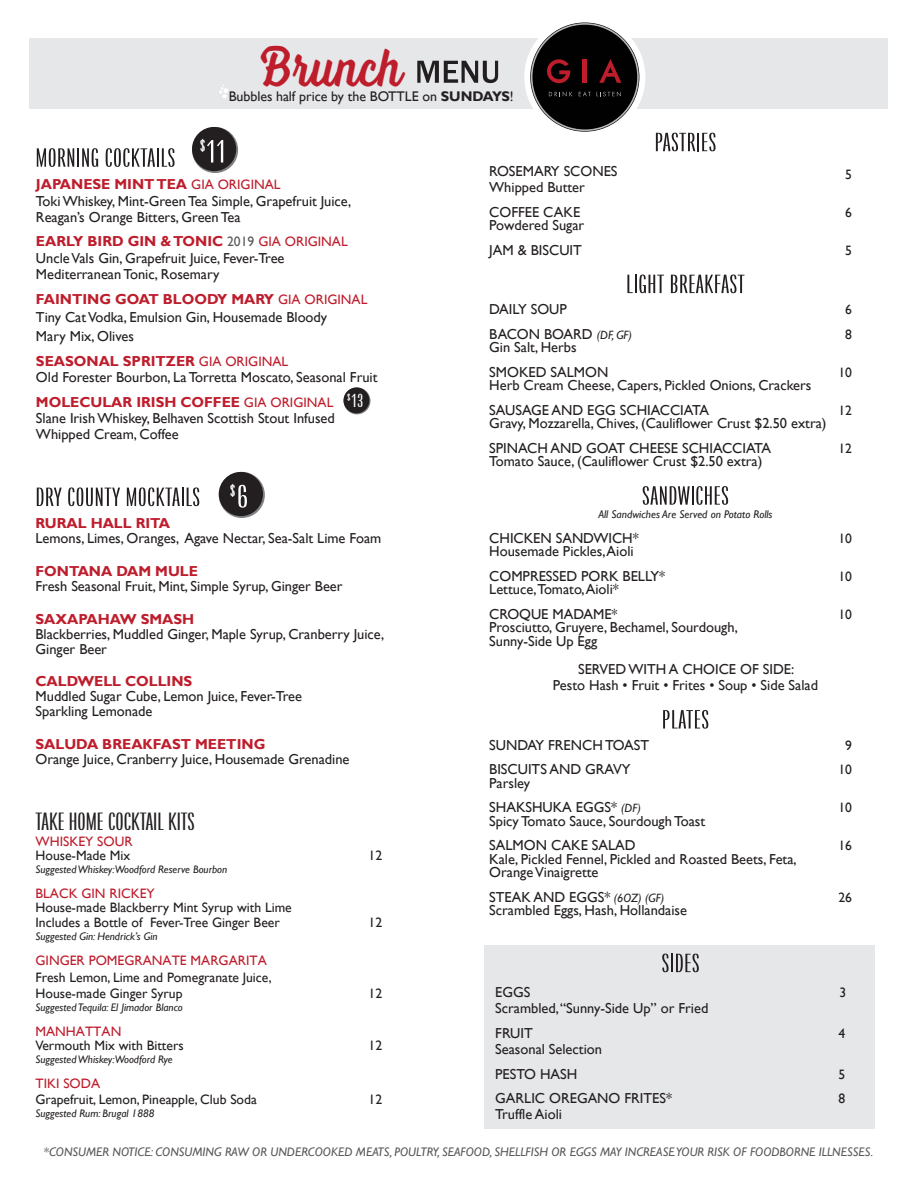
<style>
.page{position:relative;width:918px;height:1188px;background:#fff}
.page>*{position:absolute;margin:0;border:0;box-sizing:border-box;transform-origin:0 0}
.t1{font:57.45px "Voltage";letter-spacing:.01em;color:#be1d2c;scale:.84 1}
.t2{font:31.8px "Origin Super Condensed";color:#fff;scale:2.01 1}
.t3{font:25.95px "Origin Super Condensed";letter-spacing:.01em;color:#231f20;scale:2.01 1}
.t4{font:24.6px "Origin Super Condensed";color:#231f20;scale:2.01 1}
.t5{font:18.6px "Origin Super Condensed";color:#fff;scale:2.01 1}
.t6{font:14.4px/24.6px "Gill Sans";color:#231f20}
.t7{font:700 14.4px "Gill Sans";color:#be1d2c}
.t8{font:13.95px "Gill Sans";letter-spacing:-.005em;color:#231f20}
.t9{font:13.65px/15px "Gill Sans";color:#231f20}
.t10{font:13.65px "Gill Sans";color:#be1d2c}
.t11{font:italic 12.45px "Gill Sans";color:#57585a}
.t12{font:italic 11.25px "Gill Sans";color:#231f20}
.t13{font:italic 10.95px "Gill Sans";color:#231f20}
.s1{font-weight:700}
.s2{font-weight:700;color:#be1d2c}
.s3{font-size:13.65px;color:#be1d2c}
.s4{font-size:13.65px;color:#57585a}
.s5{font-size:31.8px;color:#fff}
.s6{font-style:italic;font-size:12px}
</style>
<div class="page">
<div style="left:484px;top:945px;width:391px;height:183px;background:#e6e7e9"></div>
<div style="left:30px;top:39px;width:858px;height:70px;background:#e6e7e9"></div>
<div style="left:524px;top:17px;width:121px;height:121px;border:6px solid #fff;border-radius:50%"></div>
<svg style="left:531px;top:23px;width:108px;height:108px"></svg>
<svg style="left:417px;top:61px;width:81px;height:22px"></svg>
<svg style="left:219px;top:472px;width:46px;height:46px"></svg>
<div style="left:219px;top:472px;width:44px;height:44px;background:#231f20;border-radius:50%"></div>
<svg style="left:192px;top:127px;width:46px;height:46px"></svg>
<div style="left:192px;top:127px;width:44px;height:44px;background:#231f20;border-radius:50%"></div>
<svg style="left:344px;top:387px;width:26px;height:27px"></svg>
<div style="left:344px;top:387px;width:25px;height:26px;background:#231f20;border-radius:50%"></div>
<svg style="left:219px;top:84px;width:9px;height:15px"></svg>
<h1 class="t1" style="left:261px;top:33px;width:170px">Brunch</h1>
<p class="t8" style="left:229px;top:88px;width:286px">Bubbles half price by the BOTTLE on <span class="s1">SUNDAYS</span>!</p>
<h3 class="t3" style="left:36px;top:144px;width:71px">MORNING COCKTAILS</h3>
<h2 class="t2" style="left:200px;top:135px;width:14px"><sup>$</sup>11</h2>
<p class="t6" style="left:36px;top:177px;width:317px;line-height:16.4px"><span class="s2">JAPANESE MINT TEA</span> <span class="s3">GIA ORIGINAL<br></span>Toki Whiskey, Mint-Green Tea Simple, Grapefruit Juice,<br>Reagan’s Orange Bitters, Green Tea</p>
<p class="t6" style="left:36px;top:234px;width:313px;line-height:16.4px"><span class="s2">EARLY BIRD GIN &amp; TONIC</span> <span class="s4">2019</span> <span class="s3">GIA ORIGINAL<br></span>Uncle Vals Gin, Grapefruit Juice, Fever-Tree<br>Mediterranean Tonic, Rosemary</p>
<p class="t6" style="left:36px;top:290px;width:333px;line-height:18.8px"><span class="s2">FAINTING GOAT BLOODY MARY</span> <span class="s3">GIA ORIGINAL<br></span>Tiny Cat Vodka, Emulsion Gin, Housemade Bloody<br>Mary Mix, Olives</p>
<p class="t6" style="left:36px;top:353px;width:343px;line-height:16.4px"><span class="s2">SEASONAL SPRITZER</span> <span class="s3">GIA ORIGINAL<br></span>Old Forester Bourbon, La Torretta Moscato, Seasonal Fruit</p>
<p class="t6" style="left:36px;top:394px;width:300px;line-height:16.4px;text-align:justify"><span class="s2">MOLECULAR IRISH COFFEE</span> <span class="s3">GIA ORIGINAL </span>Slane Irish Whiskey, Belhaven Scottish Stout Infused Whipped Cream, Coffee</p>
<p class="t5" style="left:347px;top:391px;width:10px"><sup>$</sup>13</p>
<h3 class="t3" style="left:36px;top:483px;width:107px">DRY COUNTY MOCKTAILS <sup>$</sup><span class="s5">6</span></h3>
<p class="t7" style="left:36px;top:515px;width:136px">RURAL HALL RITA</p>
<p class="t6" style="left:36px;top:527px;width:347px">Lemons, Limes, Oranges, Agave Nectar, Sea-Salt Lime Foam</p>
<p class="t7" style="left:36px;top:563px;width:164px">FONTANA DAM MULE</p>
<p class="t6" style="left:36px;top:574px;width:309px">Fresh Seasonal Fruit, Mint, Simple Syrup, Ginger Beer</p>
<p class="t7" style="left:36px;top:610px;width:160px">SAXAPAHAW SMASH</p>
<p class="t6" style="left:36px;top:627px;width:350px;line-height:15px">Blackberries, Muddled Ginger, Maple Syrup, Cranberry Juice,<br>Ginger Beer</p>
<p class="t7" style="left:36px;top:673px;width:158px">CALDWELL COLLINS</p>
<p class="t6" style="left:36px;top:689px;width:268px;line-height:15px">Muddled Sugar Cube, Lemon Juice, Fever-Tree<br>Sparkling Lemonade</p>
<p class="t7" style="left:36px;top:735px;width:231px">SALUDA BREAKFAST MEETING</p>
<p class="t6" style="left:36px;top:747px;width:316px">Orange Juice, Cranberry Juice, Housemade Grenadine</p>
<h3 class="t4" style="left:36px;top:808px;width:81px">TAKE HOME COCKTAIL KITS</h3>
<p class="t10" style="left:36px;top:834px;width:99px">WHISKEY SOUR</p>
<p class="t9" style="left:36px;top:848px;width:96px">House-Made Mix</p>
<p class="t9" style="left:369px;top:848px;width:15px">12</p>
<p class="t13" style="left:36px;top:863px;width:193px">Suggested Whiskey:Woodford Reserve Bourbon</p>
<p class="t10" style="left:36px;top:886px;width:121px">BLACK GIN RICKEY</p>
<p class="t9" style="left:36px;top:900px;width:258px">House-made Blackberry Mint Syrup with Lime<br>Includes a Bottle of Fever-Tree Ginger Beer</p>
<p class="t9" style="left:369px;top:915px;width:15px">12</p>
<p class="t13" style="left:36px;top:930px;width:124px">Suggested Gin: Hendrick’s Gin</p>
<p class="t10" style="left:36px;top:953px;width:233px">GINGER POMEGRANATE MARGARITA</p>
<p class="t9" style="left:36px;top:969px;width:238px;line-height:16.4px">Fresh Lemon, Lime and Pomegranate Juice,<br>House-made Ginger Syrup</p>
<p class="t9" style="left:369px;top:986px;width:15px">12</p>
<p class="t13" style="left:36px;top:1001px;width:149px">Suggested Tequila: El Jimador Blanco</p>
<p class="t10" style="left:36px;top:1024px;width:87px">MANHATTAN</p>
<p class="t9" style="left:36px;top:1038px;width:150px">Vermouth Mix with Bitters</p>
<p class="t9" style="left:369px;top:1038px;width:15px">12</p>
<p class="t13" style="left:36px;top:1053px;width:139px">Suggested Whiskey:Woodford Rye</p>
<p class="t10" style="left:36px;top:1076px;width:66px">TIKI SODA</p>
<p class="t9" style="left:36px;top:1092px;width:223px">Grapefruit, Lemon, Pineapple, Club Soda</p>
<p class="t9" style="left:369px;top:1092px;width:15px">12</p>
<p class="t13" style="left:36px;top:1107px;width:120px">Suggested Rum: Brugal 1888</p>
<h3 class="t3" style="left:655px;top:129px;width:32px">PASTRIES</h3>
<p class="t6" style="left:489px;top:159px;width:130px">ROSEMARY SCONES</p>
<p class="t9" style="left:845px;top:167px;width:8px">5</p>
<p class="t6" style="left:489px;top:175px;width:97px">Whipped Butter<br>COFFEE CAKE</p>
<p class="t9" style="left:845px;top:205px;width:8px">6</p>
<p class="t6" style="left:489px;top:213px;width:97px">Powdered Sugar<br>JAM &amp; BISCUIT</p>
<h3 class="t3" style="left:626px;top:270px;width:60px">LIGHT BREAKFAST</h3>
<p class="t9" style="left:845px;top:243px;width:8px">5</p>
<p class="t6" style="left:489px;top:297px;width:79px">DAILY SOUP</p>
<p class="t9" style="left:845px;top:302px;width:8px">6</p>
<p class="t6" style="left:489px;top:322px;width:144px">BACON BOARD <span class="s6">(DF, GF)</span></p>
<p class="t9" style="left:845px;top:327px;width:8px">8</p>
<p class="t6" style="left:489px;top:335px;width:121px">Gin Salt, Herbs<br>SMOKED SALMON</p>
<p class="t9" style="left:838px;top:365px;width:15px">10</p>
<p class="t6" style="left:489px;top:373px;width:324px">Herb Cream Cheese, Capers, Pickled Onions, Crackers<br>SAUSAGE AND EGG SCHIACCIATA</p>
<p class="t6" style="left:489px;top:412px;width:339px">Gravy, Mozzarella, Chives, (Cauliflower Crust $2.50 extra)<br>SPINACH AND GOAT CHEESE SCHIACCIATA</p>
<p class="t9" style="left:838px;top:403px;width:15px">12</p>
<p class="t9" style="left:838px;top:441px;width:15px">12</p>
<p class="t6" style="left:489px;top:450px;width:275px">Tomato Sauce, (Cauliflower Crust $2.50 extra)</p>
<h3 class="t3" style="left:642px;top:482px;width:45px">SANDWICHES</h3>
<p class="t12" style="left:598px;top:508px;width:176px">All Sandwiches Are Served on Potato Rolls</p>
<p class="t6" style="left:489px;top:526px;width:151px">CHICKEN SANDWICH*</p>
<p class="t9" style="left:838px;top:531px;width:15px">10</p>
<p class="t6" style="left:489px;top:539px;width:177px">Housemade Pickles, Aioli<br>COMPRESSED PORK BELLY*</p>
<p class="t9" style="left:838px;top:569px;width:15px">10</p>
<p class="t6" style="left:489px;top:577px;width:131px">Lettuce,Tomato, Aioli*<br>CROQUE MADAME*</p>
<p class="t9" style="left:838px;top:607px;width:15px">10</p>
<p class="t6" style="left:489px;top:621px;width:250px;line-height:13.5px">Prosciutto, Gruyere, Bechamel, Sourdough,<br>Sunny-Side Up Egg</p>
<p class="t6" style="left:553px;top:661px;width:267px;line-height:16.4px;text-align:center">SERVED WITH A CHOICE OF SIDE:<br>Pesto Hash • Fruit • Frites • Soup • Side Salad</p>
<h3 class="t3" style="left:662px;top:706px;width:25px">PLATES</h3>
<p class="t6" style="left:489px;top:733px;width:161px">SUNDAY FRENCH TOAST</p>
<p class="t9" style="left:845px;top:738px;width:8px">9</p>
<p class="t6" style="left:489px;top:757px;width:143px">BISCUITS AND GRAVY</p>
<p class="t9" style="left:838px;top:762px;width:15px">10</p>
<p class="t6" style="left:489px;top:771px;width:153px">Parsley<br>SHAKSHUKA EGGS* <span class="s6">(DF)</span></p>
<p class="t9" style="left:838px;top:800px;width:15px">10</p>
<p class="t6" style="left:489px;top:809px;width:217px">Spicy Tomato Sauce, Sourdough Toast<br>SALMON CAKE SALAD</p>
<p class="t9" style="left:838px;top:838px;width:15px">16</p>
<p class="t6" style="left:489px;top:852px;width:309px;line-height:13.5px">Kale, Pickled Fennel, Pickled and Roasted Beets, Feta,<br>Orange Vinaigrette</p>
<p class="t6" style="left:489px;top:885px;width:177px">STEAK AND EGGS* <span class="s6">(6OZ) (GF)</span></p>
<p class="t9" style="left:838px;top:890px;width:15px">26</p>
<p class="t6" style="left:489px;top:899px;width:199px">Scrambled Eggs, Hash, Hollandaise</p>
<h3 class="t3" style="left:662px;top:949px;width:20px">SIDES</h3>
<p class="t6" style="left:495px;top:980px;width:37px">EGGS</p>
<p class="t9" style="left:840px;top:985px;width:8px">3</p>
<p class="t6" style="left:495px;top:996px;width:215px">Scrambled, “Sunny-Side Up” or Fried<br>FRUIT</p>
<p class="t9" style="left:838px;top:1026px;width:8px">4</p>
<p class="t6" style="left:495px;top:1037px;width:108px">Seasonal Selection<br>PESTO HASH</p>
<p class="t9" style="left:838px;top:1067px;width:8px">5</p>
<p class="t6" style="left:495px;top:1086px;width:178px">GARLIC OREGANO FRITES*</p>
<p class="t9" style="left:838px;top:1091px;width:8px">8</p>
<p class="t6" style="left:495px;top:1103px;width:68px">Truffle Aioli</p>
<p class="t11" style="left:44px;top:1145px;width:831px">*CONSUMER NOTICE: CONSUMING RAW OR UNDERCOOKED MEATS, POULTRY, SEAFOOD, SHELLFISH OR EGGS MAY INCREASE YOUR RISK OF FOODBORNE ILLNESSES.</p>
</div>
